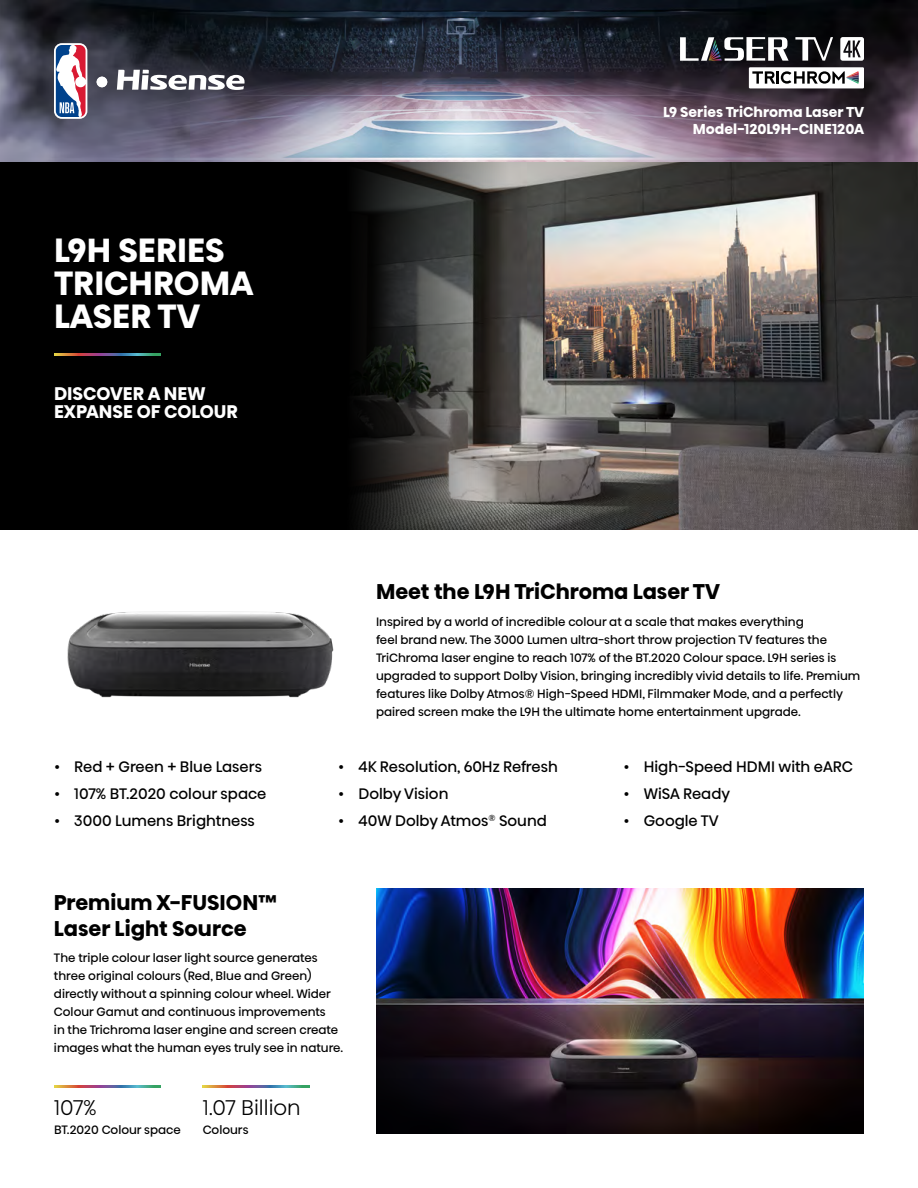
<style>
.page{position:relative;width:918px;height:1188px;background:#fff}
.page>*{position:absolute;margin:0;border:0;box-sizing:border-box;transform-origin:0 0}
.t1{font:700 33px/33px "Hisense Alfabet";color:#fff}
.t2{font:700 21px/25.2px "Hisense Alfabet";color:#000}
.t3{font:300 21px "Hisense Alfabet";color:#000}
.t4{font:700 18px/18px "Hisense Alfabet";color:#fff}
.t5{font:15px "Hisense Alfabet";color:#000}
.t6{font:700 14.1px/17px "Hisense Alfabet";color:#fff;text-align:right}
.t7{font:12px/18px "Hisense Alfabet";color:#000}
</style>
<div class="page">
<div style="left:0;top:160px;width:338px;height:369px;background:#000"></div>
<img style="left:521px;top:162px;width:397px;height:367px">
<img style="left:0;top:0;width:918px;height:162px">
<svg style="left:117px;top:70px;width:129px;height:20px"></svg>
<div style="left:97px;top:77px;width:10px;height:10px;background:#fff;border-radius:50%"></div>
<svg style="left:54px;top:43px;width:33px;height:76px"></svg>
<svg style="left:56px;top:45px;width:30px;height:72px"></svg>
<svg style="left:795px;top:37px;width:38px;height:24px"></svg>
<svg style="left:680px;top:37px;width:109px;height:24px"></svg>
<svg style="left:840px;top:37px;width:24px;height:24px"></svg>
<div style="left:749px;top:67px;width:115px;height:21px;background:#fff"></div>
<svg style="left:752px;top:71px;width:107px;height:13px"></svg>
<svg style="left:338px;top:162px;width:183px;height:367px"></svg>
<img style="left:67px;top:611px;width:267px;height:87px">
<img style="left:376px;top:888px;width:488px;height:246px">
<svg style="left:54px;top:1086px;width:107px;height:2px"></svg>
<svg style="left:54px;top:354px;width:107px;height:2px"></svg>
<svg style="left:203px;top:1086px;width:106px;height:2px"></svg>
<h1 class="t1" style="left:54px;top:234px;width:201px">L9H SERIES<br>TRICHROMA<br>LASER TV</h1>
<h3 class="t4" style="left:54px;top:385px;width:185px">DISCOVER A NEW<br>EXPANSE OF COLOUR</h3>
<p class="t6" style="left:663px;top:103px;width:203px">L9 Series TriChroma Laser TV<br>Model-120L9H-CINE120A</p>
<p class="t5" style="left:54px;top:754px;width:209px">• Red + Green + Blue Lasers</p>
<p class="t5" style="left:54px;top:781px;width:214px">• 107% BT.2020 colour space</p>
<p class="t5" style="left:54px;top:808px;width:202px">• 3000 Lumens Brightness</p>
<h2 class="t2" style="left:54px;top:890px;width:225px">Premium X-FUSION™<br>Laser Light Source</h2>
<h2 class="t2" style="left:376px;top:579px;width:346px">Meet the L9H TriChroma Laser TV</h2>
<p class="t7" style="left:376px;top:611px;width:486px">Inspired by a world of incredible colour at a scale that makes everything<br>feel brand new. The 3000 Lumen ultra-short throw projection TV features the TriChroma laser engine to reach 107% of the BT.2020 Colour space. L9H series is upgraded to support Dolby Vision, bringing incredibly vivid details to life. Premium features like Dolby Atmos® High-Speed HDMI, Filmmaker Mode, and a perfectly paired screen make the L9H the ultimate home entertainment upgrade.</p>
<p class="t5" style="left:338px;top:754px;width:221px">• 4K Resolution, 60Hz Refresh</p>
<p class="t5" style="left:338px;top:781px;width:112px">• Dolby Vision</p>
<p class="t5" style="left:338px;top:808px;width:210px">• 40W Dolby Atmos<sup>®</sup> Sound</p>
<p class="t5" style="left:624px;top:754px;width:231px">• High-Speed HDMI with eARC</p>
<p class="t5" style="left:624px;top:781px;width:108px">• WiSA Ready</p>
<p class="t5" style="left:624px;top:808px;width:97px">• Google TV</p>
<p class="t7" style="left:54px;top:948px;width:291px">The triple colour laser light source generates three original colours (Red, Blue and Green) directly without a spinning colour wheel. Wider Colour Gamut and continuous improvements<br>in the Trichroma laser engine and screen create images what the human eyes truly see in nature.</p>
<h2 class="t3" style="left:54px;top:1088px;width:44px">107%</h2>
<p class="t7" style="left:54px;top:1120px;width:128px">BT.2020 Colour space</p>
<h2 class="t3" style="left:203px;top:1088px;width:99px">1.07 Billion</h2>
<p class="t7" style="left:203px;top:1120px;width:47px">Colours</p>
</div>
